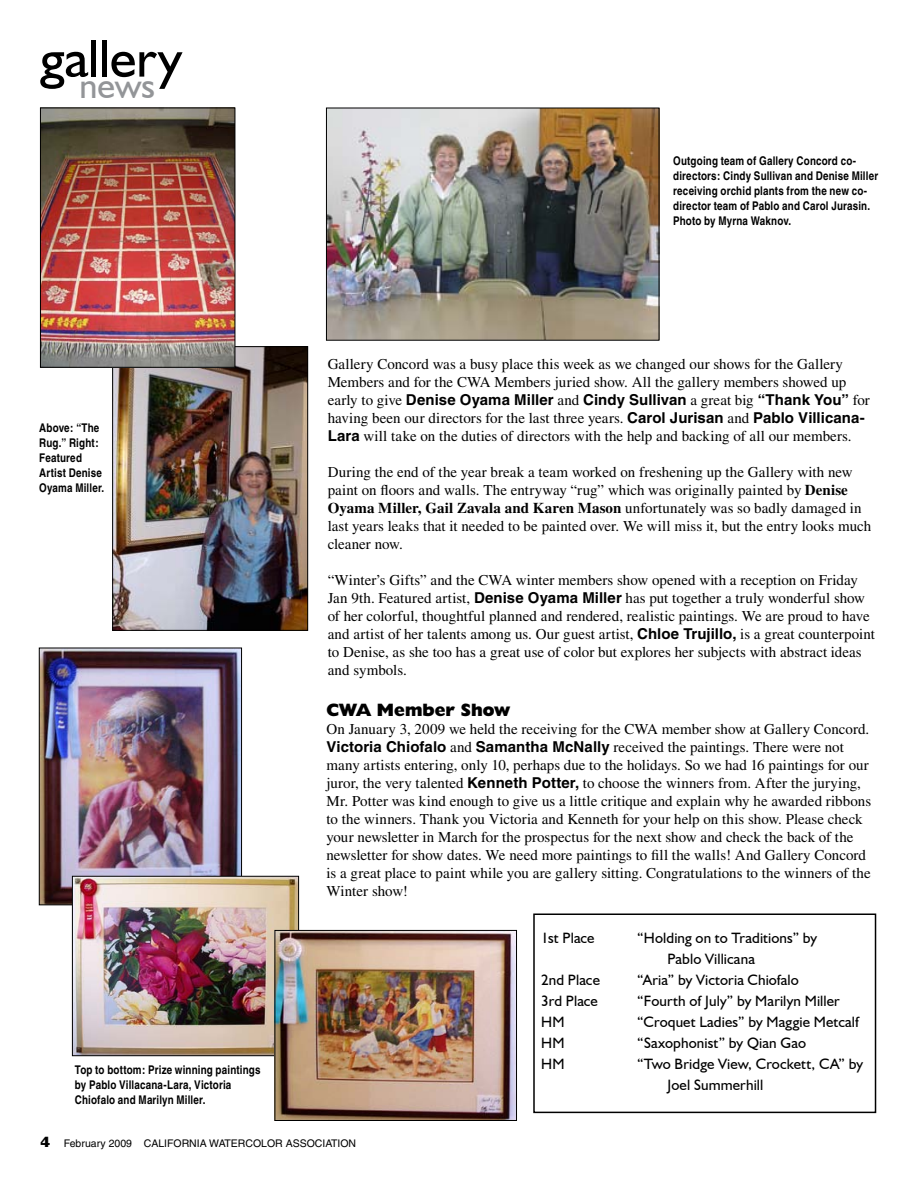
<style>
.page{position:relative;width:918px;height:1188px;background:#fff}
.page>*{position:absolute;margin:0;border:0;box-sizing:border-box;transform-origin:0 0}
.t1{font:54px "Humanist 521 BT";color:#000}
.t2{font:36px "Humanist 521 BT";color:#939598}
.t3{font:800 18px "Humanist 521 BT";color:#000}
.t4{font:15px/18px "Times";color:#000}
.t5{font:15px/21px "Humanist 521 BT";letter-spacing:.005em;color:#000}
.t6{font:700 15px "Helvetica";letter-spacing:.005em;color:#000}
.t7{font:700 condensed 12px/15px "Helvetica";letter-spacing:.015em;color:#000}
.t8{font:10.5px "Helvetica";color:#000}
.s1{font-family:"Times";font-weight:400}
.s2{font-family:"Helvetica";font-weight:700}
.s3{font-weight:700}
.s4{font-family:"Humanist 521 BT";font-weight:800;font-size:15px}
</style>
<div class="page">
<img style="left:114px;top:348px;width:192px;height:281px">
<div style="left:112px;top:346px;width:196px;height:285px;border:1px solid #000"></div>
<img style="left:328px;top:110px;width:329px;height:228px">
<img style="left:42px;top:110px;width:191px;height:255px">
<div style="left:40px;top:108px;width:195px;height:259px;border:1px solid #000"></div>
<div style="left:533px;top:914px;width:343px;height:199px;border:2px solid #000"></div>
<img style="left:41px;top:650px;width:199px;height:253px">
<div style="left:39px;top:648px;width:203px;height:257px;border:1px solid #000"></div>
<img style="left:74px;top:878px;width:223px;height:176px">
<div style="left:72px;top:876px;width:227px;height:180px;border:1px solid #000"></div>
<img style="left:277px;top:932px;width:238px;height:187px">
<div style="left:275px;top:930px;width:242px;height:191px;border:1px solid #000"></div>
<h1 class="t1" style="left:40px;top:25px;width:143px">gallery</h1>
<h2 class="t2" style="left:80px;top:64px;width:77px">news</h2>
<p class="t7" style="left:39px;top:420px;width:66px">Above: “The<br>Rug.” Right:<br>Featured<br>Artist Denise<br>Oyama Miller.</p>
<p class="t7" style="left:75px;top:1062px;width:187px">Top to bottom: Prize winning paintings by Pablo Villacana-Lara, Victoria<br>Chiofalo and Marilyn Miller.</p>
<p class="t7" style="left:673px;top:153px;width:206px">Outgoing team of Gallery Concord co&shy;directors: Cindy Sullivan and Denise Miller receiving orchid plants from the new co&shy;director team of Pablo and Carol Jurasin.<br>Photo by Myrna Waknov.</p>
<p class="t4" style="left:328px;top:355px;width:520px">Gallery Concord was a busy place this week as we changed our shows for the Gallery<br>Members and for the CWA Members juried show. All the gallery members showed up</p>
<p class="t6" style="left:328px;top:390px;width:544px"><span class="s1">early to give</span> Denise Oyama Miller <span class="s1">and</span> Cindy Sullivan <span class="s1">a great big</span> “Thank You” <span class="s1">for</span></p>
<p class="t4" style="left:328px;top:409px;width:539px">having been our directors for the last three years. <span class="s2">Carol Jurisan</span> and <span class="s2">Pablo Villicana-<br>Lara</span> will take on the duties of directors with the help and backing of all our members.</p>
<p class="t4" style="left:328px;top:463px;width:545px">During the end of the year break a team worked on freshening up the Gallery with new paint on floors and walls. The entryway “rug” which was originally painted by <span class="s3">Denise Oyama Miller, Gail Zavala and Karen Mason</span> unfortunately was so badly damaged in last years leaks that it needed to be painted over. We will miss it, but the entry looks much cleaner now.</p>
<p class="t4" style="left:328px;top:571px;width:549px">“Winter’s Gifts” and the CWA winter members show opened with a reception on Friday Jan 9th. Featured artist, <span class="s2">Denise Oyama Miller</span> has put together a truly wonderful show of her colorful, thoughtful planned and rendered, realistic paintings. We are proud to have and artist of her talents among us. Our guest artist, <span class="s2">Chloe Trujillo,</span> is a great counterpoint to Denise, as she too has a great use of color but explores her subjects with abstract ideas and symbols.</p>
<p class="t3" style="left:326px;top:699px;width:185px">CWA Member Show</p>
<p class="t4" style="left:326px;top:720px;width:546px">On January 3, 2009 we held the receiving for the CWA member show at Gallery Concord.<br><span class="s2">Victoria Chiofalo</span> and <span class="s2">Samantha McNally</span> received the paintings. There were not many artists entering, only 10, perhaps due to the holidays. So we had 16 paintings for our juror, the very talented <span class="s2">Kenneth Potter,</span> to choose the winners from. After the jurying, Mr. Potter was kind enough to give us a little critique and explain why he awarded ribbons to the winners. Thank you Victoria and Kenneth for your help on this show. Please check your newsletter in March for the prospectus for the next show and check the back of the newsletter for show dates. We need more paintings to fill the walls! And Gallery Concord is a great place to paint while you are gallery sitting. Congratulations to the winners of the Winter show!</p>
<p class="t5" style="left:541px;top:927px;width:55px">1st Place</p>
<p class="t5" style="left:667px;top:927px;width:151px;text-indent:-30px">“Holding on to Traditions” by<br>Pablo Villicana</p>
<p class="t5" style="left:541px;top:969px;width:60px">2nd Place</p>
<p class="t5" style="left:637px;top:969px;width:163px">“Aria” by Victoria Chiofalo</p>
<p class="t5" style="left:541px;top:990px;width:58px">3rd Place</p>
<p class="t5" style="left:637px;top:990px;width:204px">“Fourth of July” by Marilyn Miller</p>
<p class="t5" style="left:541px;top:1011px;width:25px">HM</p>
<p class="t5" style="left:637px;top:1011px;width:223px">“Croquet Ladies” by Maggie Metcalf</p>
<p class="t5" style="left:541px;top:1032px;width:25px">HM</p>
<p class="t5" style="left:637px;top:1032px;width:170px">“Saxophonist” by Qian Gao</p>
<p class="t5" style="left:541px;top:1053px;width:25px">HM</p>
<p class="t5" style="left:667px;top:1053px;width:197px;text-indent:-30px">“Two Bridge View, Crockett, CA” by<br>Joel Summerhill</p>
<p class="t8" style="left:40px;top:1137px;width:317px"><span class="s4">4</span> February 2009 CALIFORNIA WATERCOLOR ASSOCIATION</p>
</div>
